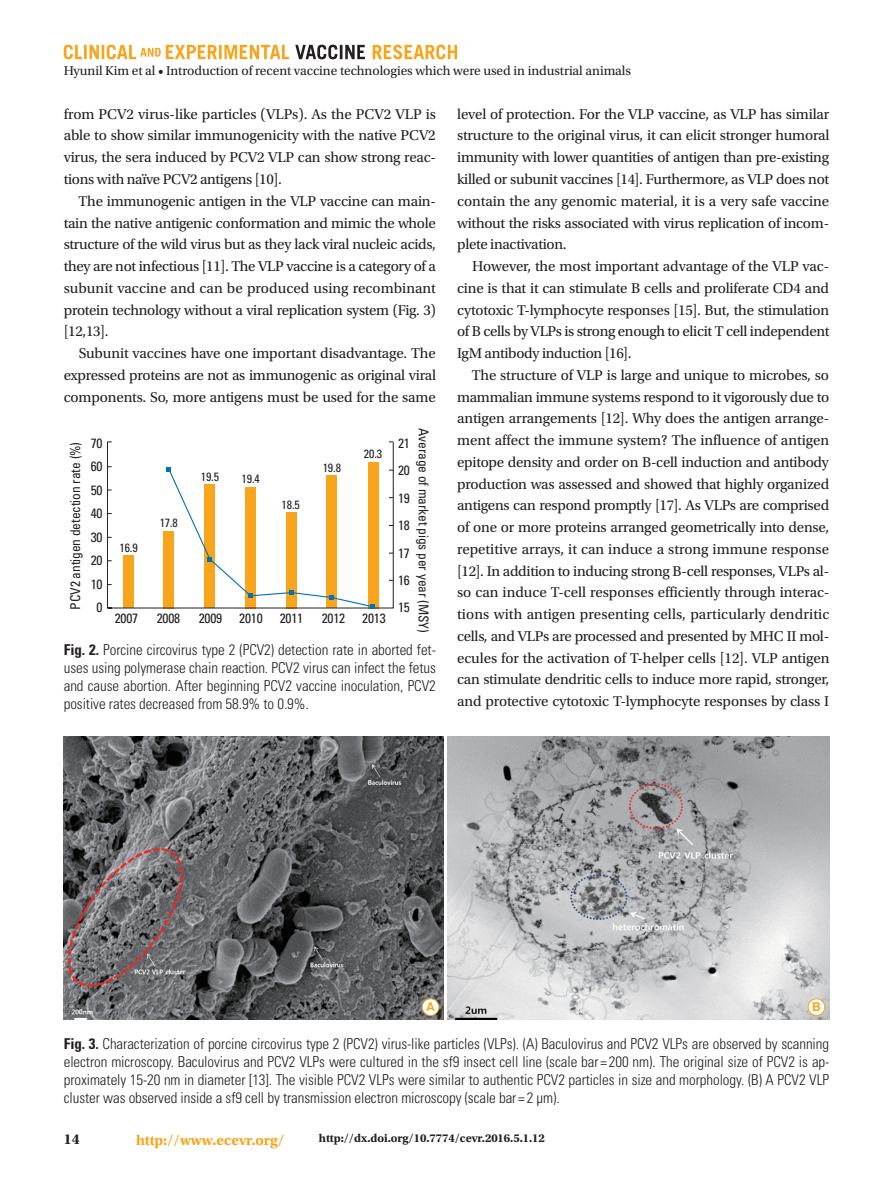
<style>
.page{position:relative;width:893px;height:1191px;background:#fff}
.page>*{position:absolute;margin:0;border:0;box-sizing:border-box;transform-origin:0 0}
.CVER_본문{font:15px/21.8px "Utopia Std";letter-spacing:-.02em;color:#231f20;text-align:justify}
.CVER_표그림캡션{font:300 condensed 15px/18px "Univers LT Std";letter-spacing:-.005em;color:#231f20;text-align:justify}
.t1{font:700 15px "Utopia Std";letter-spacing:-.005em;color:#f9a51b}
.t2{font:700 15px "Utopia Std";color:#231f20}
.그림지문{font:condensed 13.5px "Univers LT Std";letter-spacing:-.01em;color:#231f20}
.CVER_하시라{font:13.5px "Utopia Std";letter-spacing:-.005em;color:#231f20}
.t3{font:700 12.15px "Swiss 721 BT";color:#f9a51b}
.t4{font:700 12px "Utopia Std";letter-spacing:-.005em;color:#231f20}
.그림지문-2{font:condensed 12px "Univers LT Std";letter-spacing:-.01em;color:#231f20}
.s1{font-weight:700}
</style>
<div class="page">
<svg style="left:373px;top:45px;width:84px;height:14px"></svg>
<svg style="left:295px;top:45px;width:70px;height:14px"></svg>
<svg style="left:64px;top:45px;width:225px;height:14px"></svg>
<svg style="left:107px;top:441px;width:287px;height:167px"></svg>
<svg style="left:167px;top:467px;width:208px;height:141px"></svg>
<img style="left:64px;top:737px;width:379px;height:283px">
<img style="left:448px;top:737px;width:381px;height:283px">
<div style="left:808px;top:998px;width:17px;height:17px;background:#fff;border-radius:50%"></div>
<div style="left:808px;top:998px;width:17px;height:17px;border:1px solid #f9a51b;border-radius:50%"></div>
<div style="left:422px;top:998px;width:17px;height:17px;background:#fff;border-radius:50%"></div>
<div style="left:422px;top:998px;width:17px;height:17px;border:1px solid #f9a51b;border-radius:50%"></div>
<p class="CVER_하시라" style="left:64px;top:63px;width:569px">Hyunil Kim et al • Introduction of recent vaccine technologies which were used in industrial animals</p>
<p class="CVER_본문" style="left:64px;top:103px;width:374px">from PCV2 virus-like particles (VLPs). As the PCV2 VLP is able to show similar immunogenicity with the native PCV2 virus, the sera induced by PCV2 VLP can show strong reac&shy;tions with naïve PCV2 antigens [10].</p>
<p class="CVER_본문" style="left:64px;top:190px;width:374px;text-indent:15px">The immunogenic antigen in the VLP vaccine can main&shy;tain the native antigenic conformation and mimic the whole structure of the wild virus but as they lack viral nucleic acids, they are not infectious [11]. The VLP vaccine is a category of a subunit vaccine and can be produced using recombinant protein technology without a viral replication system (Fig. 3) [12,13].</p>
<p class="CVER_본문" style="left:64px;top:342px;width:374px;text-indent:15px">Subunit vaccines have one important disadvantage. The expressed proteins are not as immunogenic as original viral components. So, more antigens must be used for the same</p>
<p class="그림지문" style="left:91px;top:434px;width:13px">70</p>
<p class="그림지문" style="left:91px;top:458px;width:13px">60</p>
<p class="그림지문" style="left:91px;top:481px;width:13px">50</p>
<p class="그림지문" style="left:91px;top:505px;width:13px">40</p>
<p class="그림지문" style="left:91px;top:528px;width:13px">30</p>
<p class="그림지문" style="left:91px;top:552px;width:13px">20</p>
<p class="그림지문" style="left:91px;top:575px;width:13px">10</p>
<p class="그림지문" style="left:97px;top:599px;width:7px">0</p>
<p class="그림지문" style="left:67px;top:609px;width:169px;rotate:-90deg">PCV2 antigen detection rate (%)</p>
<p class="그림지문-2" style="left:120px;top:540px;width:20px">16.9</p>
<p class="그림지문-2" style="left:160px;top:515px;width:20px">17.8</p>
<p class="그림지문-2" style="left:201px;top:469px;width:20px">19.5</p>
<p class="그림지문-2" style="left:242px;top:471px;width:20px">19.4</p>
<p class="그림지문-2" style="left:282px;top:497px;width:20px">18.5</p>
<p class="그림지문-2" style="left:323px;top:460px;width:20px">19.8</p>
<p class="그림지문-2" style="left:364px;top:446px;width:20px">20.3</p>
<p class="그림지문" style="left:115px;top:609px;width:25px">2007</p>
<p class="그림지문" style="left:157px;top:609px;width:25px">2008</p>
<p class="그림지문" style="left:199px;top:609px;width:25px">2009</p>
<p class="그림지문" style="left:239px;top:609px;width:25px">2010</p>
<p class="그림지문" style="left:280px;top:609px;width:25px">2011</p>
<p class="그림지문" style="left:322px;top:609px;width:25px">2012</p>
<p class="그림지문" style="left:362px;top:609px;width:25px">2013</p>
<p class="그림지문" style="left:432px;top:428px;width:205px;rotate:90deg">Average of market pigs per year (MSY)</p>
<p class="그림지문" style="left:398px;top:434px;width:13px">21</p>
<p class="그림지문" style="left:398px;top:462px;width:13px">20</p>
<p class="그림지문" style="left:398px;top:489px;width:13px">19</p>
<p class="그림지문" style="left:398px;top:517px;width:13px">18</p>
<p class="그림지문" style="left:398px;top:544px;width:13px">17</p>
<p class="그림지문" style="left:398px;top:571px;width:13px">16</p>
<p class="그림지문" style="left:398px;top:599px;width:13px">15</p>
<p class="CVER_표그림캡션" style="left:64px;top:640px;width:374px"><span class="s1">Fig. 2.</span> Porcine circovirus type 2 (PCV2) detection rate in aborted fet&shy;uses using polymerase chain reaction. PCV2 virus can infect the fetus and cause abortion. After beginning PCV2 vaccine inoculation, PCV2 positive rates decreased from 58.9% to 0.9%.</p>
<p class="CVER_본문" style="left:457px;top:103px;width:374px">level of protection. For the VLP vaccine, as VLP has similar structure to the original virus, it can elicit stronger humoral immunity with lower quantities of antigen than pre-existing killed or subunit vaccines [14]. Furthermore, as VLP does not contain the any genomic material, it is a very safe vaccine without the risks associated with virus replication of incom&shy;plete inactivation.</p>
<p class="CVER_본문" style="left:457px;top:255px;width:374px;text-indent:15px">However, the most important advantage of the VLP vac&shy;cine is that it can stimulate B cells and proliferate CD4 and cytotoxic T-lymphocyte responses [15]. But, the stimulation of B cells by VLPs is strong enough to elicit T cell independent IgM antibody induction [16].</p>
<p class="CVER_본문" style="left:457px;top:364px;width:374px;text-indent:15px">The structure of VLP is large and unique to microbes, so mammalian immune systems respond to it vigorously due to antigen arrangements [12]. Why does the antigen arrange&shy;ment affect the immune system? The influence of antigen epitope density and order on B-cell induction and antibody production was assessed and showed that highly organized antigens can respond promptly [17]. As VLPs are comprised of one or more proteins arranged geometrically into dense, repetitive arrays, it can induce a strong immune response [12]. In addition to inducing strong B-cell responses, VLPs al&shy;so can induce T-cell responses efficiently through interac&shy;tions with antigen presenting cells, particularly dendritic cells, and VLPs are processed and presented by MHC II mol&shy;ecules for the activation of T-helper cells [12]. VLP antigen can stimulate dendritic cells to induce more rapid, stronger, and protective cytotoxic T-lymphocyte responses by class I</p>
<p class="t3" style="left:426px;top:999px;width:10px">A</p>
<p class="t3" style="left:812px;top:999px;width:10px">B</p>
<p class="CVER_표그림캡션" style="left:64px;top:1035px;width:767px"><span class="s1">Fig. 3.</span> Characterization of porcine circovirus type 2 (PCV2) virus-like particles (VLPs). (A) Baculovirus and PCV2 VLPs are observed by scanning electron microscopy. Baculovirus and PCV2 VLPs were cultured in the sf9 insect cell line (scale bar = 200 nm). The original size of PCV2 is ap&shy;proximately 15-20 nm in diameter [13]. The visible PCV2 VLPs were similar to authentic PCV2 particles in size and morphology. (B) A PCV2 VLP cluster was observed inside a sf9 cell by transmission electron microscopy (scale bar = 2 µm).</p>
<p class="t2" style="left:64px;top:1130px;width:17px">14</p>
<p class="t1" style="left:136px;top:1131px;width:150px">http://www.ecevr.org/</p>
<p class="t4" style="left:319px;top:1131px;width:227px">http://dx.doi.org/10.7774/cevr.2016.5.1.12</p>
</div>
